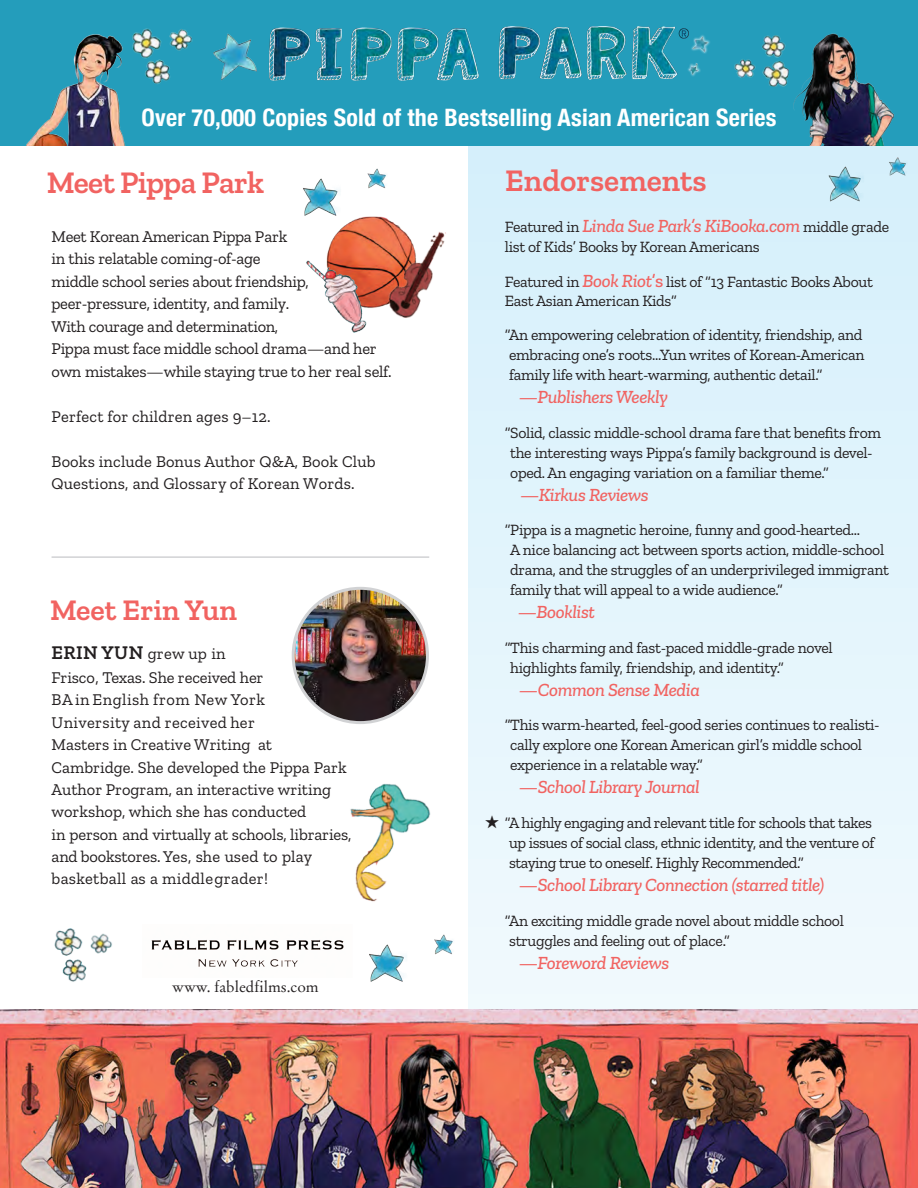
<style>
.page{position:relative;width:918px;height:1188px;background:#fff}
.page>*{position:absolute;margin:0;border:0;box-sizing:border-box;transform-origin:0 0}
.t1{font:600 31.5px "Zilla Slab";letter-spacing:-.02em;color:#f16361}
.t2{font:600 31.5px "Zilla Slab";color:#f16361}
.t3{font:600 30px "Zilla Slab";color:#f16361}
.t4{font:700 condensed 24px "Helvetica Neue";letter-spacing:.01em;color:#fff}
.t5{font:500 condensed 24px "Helvetica Neue LT Std";letter-spacing:.01em;color:#fff}
.t6{font:italic 500 18.6px "Zilla Slab";letter-spacing:-.02em;color:#f16361}
.t7{font:16.5px/22.5px "Zilla Slab";color:#231f20}
.t8{font:16.5px/22.5px "Zilla Slab";letter-spacing:-.02em;color:#231f20}
.t9{font:15.75px/20.1px "Zilla Slab";letter-spacing:-.02em;color:#231f20}
.t10{font:15.3px "Stempel Garamond";color:#231f20}
.s1{font-weight:600;font-size:19.5px}
.s2{font-weight:400;font-style:normal;font-size:15.75px;color:#231f20}
.s3{font-weight:500;font-style:italic;font-size:18.6px;color:#f16361}
.s4{font-weight:500;font-size:18.6px;color:#f16361}
</style>
<div class="page">
<div style="left:468px;top:0;width:450px;height:1188px;background:linear-gradient(to right,#e2f4fc,#e4f5fc)"></div>
<div style="left:0;top:0;width:918px;height:146px;background:#249dbb"></div>
<img style="left:293px;top:588px;width:134px;height:135px;border-radius:67px">
<div style="left:292px;top:587px;width:137px;height:137px;border:3px solid #d1d2d4;border-radius:50%"></div>
<img style="left:184px;top:29px;width:9px;height:20px">
<hr style="left:52px;top:556px;width:377px;height:2px;background:#d1d2d4">
<img style="left:350px;top:784px;width:81px;height:118px">
<img style="left:303px;top:168px;width:84px;height:48px">
<img style="left:308px;top:194px;width:93px;height:62px">
<img style="left:361px;top:228px;width:85px;height:90px">
<img style="left:306px;top:256px;width:86px;height:77px">
<img style="left:0;top:1010px;width:918px;height:178px">
<img style="left:151px;top:940px;width:193px;height:27px">
<img style="left:820px;top:150px;width:95px;height:87px">
<img style="left:26px;top:28px;width:158px;height:118px">
<img style="left:734px;top:33px;width:160px;height:113px">
<img style="left:33px;top:928px;width:90px;height:82px">
<img style="left:360px;top:934px;width:98px;height:85px">
<img style="left:213px;top:26px;width:475px;height:55px">
<div style="left:686px;top:34px;width:25px;height:44px;background:#fff;opacity:.5"></div>
<img style="left:688px;top:30px;width:23px;height:48px">
<div style="left:146px;top:97px;width:641px;height:38px;background:#249dbb"></div>
<svg style="left:485px;top:815px;width:14px;height:13px"></svg>
<p class="t5" style="left:561px;top:94px;width:213px">Asian American Series</p>
<p class="t4" style="left:142px;top:98px;width:636px">Over 70,000 Copies Sold of the Bestselling Asian American Series</p>
<p class="t1" style="left:47px;top:165px;width:219px">Meet Pippa Park</p>
<p class="t8" style="left:52px;top:225px;width:342px">Meet Korean American Pippa Park<br>in this relatable coming-of-age<br>middle school series about friendship, peer-pressure, identity, and family.<br>With courage and determination,<br>Pippa must face middle school drama—and her own mistakes—while staying true to her real self.</p>
<p class="t7" style="left:52px;top:405px;width:221px">Perfect for children ages 9–12.</p>
<p class="t7" style="left:52px;top:450px;width:326px">Books include Bonus Author Q&amp;A, Book Club<br>Questions, and Glossary of Korean Words.</p>
<p class="t3" style="left:50px;top:593px;width:189px">Meet Erin Yun</p>
<p class="t7" style="left:52px;top:643px;width:301px"><span class="s1">ERIN YUN</span> grew up in<br>Frisco, Texas. She received her<br>BAin English from New York<br>University and received her<br>Masters in Creative Writing at Cambridge. She developed the Pippa Park Author Program, an interactive writing workshop, which she has conducted<br>in person and virtually at schools, libraries, and bookstores. Yes, she used to play basketball as a middlegrader!</p>
<p class="t10" style="left:172px;top:978px;width:148px">www. fabledfilms.com</p>
<p class="t2" style="left:505px;top:162px;width:203px">Endorsements</p>
<p class="t6" style="left:505px;top:216px;width:386px"><span class="s2">Featured in</span> Linda Sue Park’s KiBooka.com <span class="s2">middle grade</span></p>
<p class="t9" style="left:505px;top:230px;width:370px;line-height:34.3px">list of Kids’ Books by Korean Americans<br>Featured in <span class="s3">Book Riot</span><span class="s4">’s</span> list of “13 Fantastic Books About</p>
<p class="t9" style="left:505px;top:284px;width:359px;line-height:34.3px">East Asian American Kids”<br>“ An empowering celebration of identity, friendship, and</p>
<p class="t9" style="left:509px;top:345px;width:357px">embracing one’s roots...Yun writes of Korean-American family life with heart-warming, authentic detail.”</p>
<p class="t6" style="left:519px;top:387px;width:151px">—Publishers Weekly</p>
<p class="t9" style="left:510px;top:423px;width:372px;text-indent:-5px">“ Solid, classic middle-school drama fare that benefits from the interesting ways Pippa’s family background is devel&shy;oped. An engaging variation on a familiar theme.”</p>
<p class="t6" style="left:520px;top:484px;width:130px">—Kirkus Reviews</p>
<p class="t9" style="left:510px;top:520px;width:380px;text-indent:-5px">“ Pippa is a magnetic heroine, funny and good-hearted...<br>A nice balancing act between sports action, middle-school drama, and the struggles of an underprivileged immigrant family that will appeal to a wide audience.”</p>
<p class="t6" style="left:518px;top:602px;width:79px">—Booklist</p>
<p class="t9" style="left:510px;top:637px;width:324px;text-indent:-5px">“ This charming and fast-paced middle-grade novel highlights family, friendship, and identity.”</p>
<p class="t6" style="left:519px;top:679px;width:182px">—Common Sense Media</p>
<p class="t9" style="left:510px;top:715px;width:371px;text-indent:-5px">“This warm-hearted, feel-good series continues to realisti&shy;cally explore one Korean American girl’s middle school experience in a relatable way.”</p>
<p class="t6" style="left:519px;top:777px;width:182px">—School Library Journal</p>
<p class="t9" style="left:505px;top:812px;width:371px">“ A highly engaging and relevant title for schools that takes up issues of social class, ethnic identity, and the venture of staying true to oneself. Highly Recommended.”</p>
<p class="t6" style="left:519px;top:875px;width:307px">—School Library Connection (starred title)</p>
<p class="t9" style="left:505px;top:910px;width:341px">“ An exciting middle grade novel about middle school struggles and feeling out of place.”</p>
<p class="t6" style="left:519px;top:952px;width:152px">—Foreword Reviews</p>
</div>
